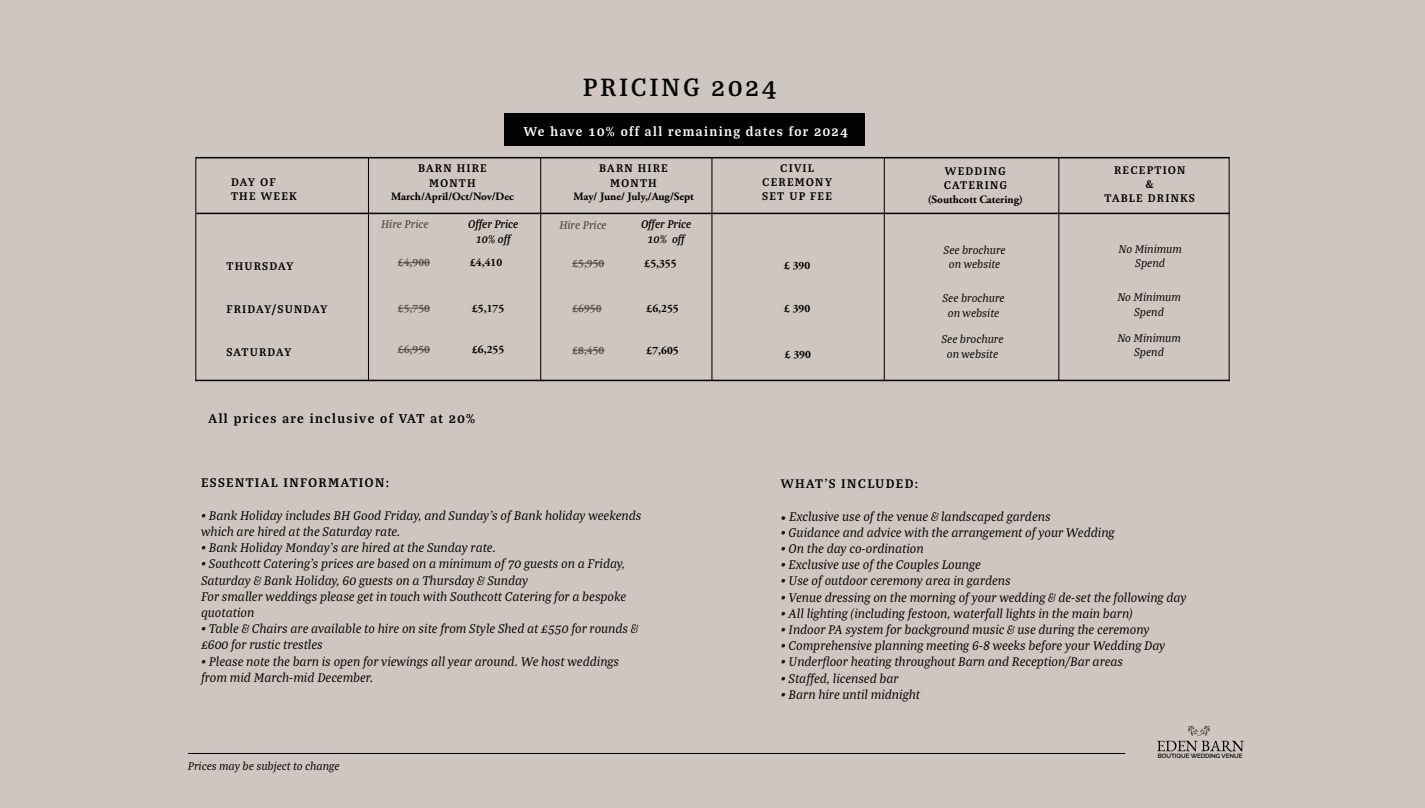
<style>
.page{position:relative;width:1425px;height:808px;background:#fff}
.page>*{position:absolute;margin:0;border:0;box-sizing:border-box;transform-origin:0 0}
.t1{font:600 27px "Bagatela";letter-spacing:.1em;color:#000}
.t2{font:700 13.95px "Bagatela";letter-spacing:.1em;color:#fff}
.t3{font:700 13.95px "Bagatela";letter-spacing:.1em;color:#000}
.t4{font:italic 13.5px/16.2px "Bagatela";color:#000}
.t5{font:700 13.5px "Bagatela";letter-spacing:.1em;color:#000}
.t6{font:italic 12px/14.4px "Bagatela";color:#000;text-align:center}
.t7{font:700 12px/14.4px "Bagatela";letter-spacing:.1em;color:#000;text-align:center}
.t8{font:italic 600 12px/14.4px "Bagatela";color:#000;text-align:center}
.t9{font:italic 600 12px "Bagatela";color:#5d514d}
.t10{font:700 11.25px "Adobe Garamond Pro";color:#000}
.t11{font:700 11.25px "Adobe Garamond Pro";color:#5d514d}
.t12{font:600 6.15px "Raleway";color:#000}
.s1{font-family:"Minion Pro";font-style:normal}
</style>
<div class="page">
<div style="left:0;top:0;width:1424px;height:808px;background:#cfc5c1"></div>
<hr style="left:368px;top:157px;width:1px;height:224px;background:#000">
<hr style="left:711px;top:157px;width:1px;height:224px;background:#000">
<hr style="left:540px;top:158px;width:1px;height:223px;background:#000">
<hr style="left:1058px;top:158px;width:1px;height:222px;background:#000">
<hr style="left:883px;top:158px;width:1px;height:223px;background:#000">
<hr style="left:1228px;top:157px;width:1px;height:224px;background:#000">
<hr style="left:188px;top:753px;width:937px;height:1px;background:#000">
<svg style="left:1157px;top:740px;width:86px;height:11px"></svg>
<img style="left:1188px;top:726px;width:21px;height:10px">
<hr style="left:398px;top:308px;width:32px;height:1px;background:#5d514d">
<hr style="left:398px;top:262px;width:32px;height:1px;background:#5d514d">
<hr style="left:398px;top:349px;width:32px;height:1px;background:#5d514d">
<div style="left:504px;top:113px;width:361px;height:33px;background:#020203"></div>
<hr style="left:195px;top:157px;width:1px;height:224px;background:#000">
<hr style="left:196px;top:213px;width:1033px;height:1px;background:#000">
<hr style="left:196px;top:157px;width:1033px;height:1px;background:#000">
<hr style="left:195px;top:380px;width:1034px;height:1px;background:#000">
<svg style="left:572px;top:308px;width:29px;height:1px"></svg>
<hr style="left:572px;top:263px;width:32px;height:1px;background:#5d514d">
<hr style="left:572px;top:350px;width:32px;height:1px;background:#5d514d">
<p class="t7" style="left:231px;top:174px;width:67px;text-align:left">DAY OF<br>THE WEEK</p>
<p class="t7" style="left:226px;top:258px;width:68px">THURSDAY</p>
<p class="t7" style="left:226px;top:301px;width:102px">FRIDAY/SUNDAY</p>
<p class="t7" style="left:226px;top:344px;width:67px">SATURDAY</p>
<h1 class="t1" style="left:583px;top:70px;width:195px">PRICING 2024</h1>
<p class="t7" style="left:418px;top:161px;width:70px">BARN HIRE<br>MONTH</p>
<p class="t10" style="left:391px;top:190px;width:124px">March/April/Oct/Nov/Dec</p>
<p class="t2" style="left:523px;top:122px;width:325px">We have 10% off all remaining dates for 2024</p>
<p class="t7" style="left:599px;top:161px;width:70px">BARN HIRE<br>MONTH</p>
<p class="t10" style="left:573px;top:190px;width:122px">May/ June/ July,/Aug/Sept</p>
<p class="t7" style="left:762px;top:160px;width:71px">CIVIL<br>CEREMONY<br>SET UP FEE</p>
<p class="t7" style="left:943px;top:163px;width:65px;text-align:left">WEDDING<br>CATERING</p>
<p class="t10" style="left:927px;top:193px;width:97px">(Southcott Catering)</p>
<p class="t9" style="left:381px;top:216px;width:49px">Hire Price</p>
<p class="t8" style="left:468px;top:216px;width:52px">Offer Price<br>10% off</p>
<p class="t9" style="left:559px;top:217px;width:49px">Hire Price</p>
<p class="t8" style="left:641px;top:217px;width:52px">Offer Price<br>10% off</p>
<p class="t11" style="left:398px;top:256px;width:34px">£4,900</p>
<p class="t10" style="left:470px;top:256px;width:34px">£4,410</p>
<p class="t11" style="left:398px;top:302px;width:34px">£5,750</p>
<p class="t10" style="left:472px;top:302px;width:34px">£5,175</p>
<p class="t11" style="left:572px;top:257px;width:34px">£5,950</p>
<p class="t10" style="left:644px;top:257px;width:34px">£5,355</p>
<p class="t11" style="left:572px;top:302px;width:31px">£6950</p>
<p class="t10" style="left:646px;top:302px;width:34px">£6,255</p>
<p class="t10" style="left:784px;top:259px;width:28px">£ 390</p>
<p class="t10" style="left:784px;top:302px;width:28px">£ 390</p>
<p class="t11" style="left:398px;top:343px;width:34px">£6,950</p>
<p class="t10" style="left:472px;top:343px;width:34px">£6,255</p>
<p class="t11" style="left:572px;top:344px;width:34px">£8,450</p>
<p class="t10" style="left:646px;top:344px;width:34px">£7,605</p>
<p class="t10" style="left:785px;top:348px;width:28px">£ 390</p>
<p class="t6" style="left:943px;top:242px;width:64px">See brochure on website</p>
<p class="t6" style="left:942px;top:290px;width:64px">See brochure on website</p>
<p class="t6" style="left:941px;top:331px;width:64px">See brochure on website</p>
<p class="t3" style="left:208px;top:409px;width:268px">All prices are inclusive of VAT at 20%</p>
<p class="t7" style="left:1104px;top:162px;width:92px">RECEPTION<br>&amp;<br>TABLE DRINKS</p>
<p class="t6" style="left:1118px;top:241px;width:65px">No Minimum<br>Spend</p>
<p class="t6" style="left:1117px;top:289px;width:65px">No Minimum<br>Spend</p>
<p class="t6" style="left:1117px;top:330px;width:65px">No Minimum<br>Spend</p>
<p class="t5" style="left:201px;top:474px;width:189px">ESSENTIAL INFORMATION:</p>
<p class="t4" style="left:201px;top:506px;width:442px">• Bank Holiday includes BH Good Friday, and Sunday’s of Bank holiday weekends which are hired at the Saturday rate.</p>
<p class="t4" style="left:201px;top:539px;width:296px">• Bank Holiday Monday’s are hired at the Sunday rate.</p>
<p class="t4" style="left:201px;top:555px;width:427px">• Southcott Catering’s prices are based on a minimum of 70 guests on a Friday, Saturday &amp; Bank Holiday, 60 guests on a Thursday &amp; Sunday<br>For smaller weddings please get in touch with Southcott Catering for a bespoke quotation</p>
<p class="t4" style="left:201px;top:620px;width:439px">• Table &amp; Chairs are available to hire on site from Style Shed at £550 for rounds &amp; £600 for rustic trestles</p>
<p class="t4" style="left:201px;top:652px;width:419px">• Please note the barn is open for viewings all year around. We host weddings from mid March-mid December.</p>
<p class="t6" style="left:188px;top:758px;width:153px">Prices may be subject to change</p>
<p class="t5" style="left:780px;top:475px;width:139px">WHAT’S INCLUDED:</p>
<p class="t4" style="left:780px;top:507px;width:271px"><span class="s1">•</span> Exclusive use of the venue &amp; landscaped gardens</p>
<p class="t4" style="left:780px;top:523px;width:335px">• Guidance and advice with the arrangement of your Wedding</p>
<p class="t4" style="left:780px;top:540px;width:144px">• On the day co-ordination</p>
<p class="t4" style="left:780px;top:556px;width:201px">• Exclusive use of the Couples Lounge</p>
<p class="t4" style="left:780px;top:572px;width:231px">• Use of outdoor ceremony area in gardens</p>
<p class="t4" style="left:780px;top:588px;width:407px">• Venue dressing on the morning of your wedding &amp; de-set the following day</p>
<p class="t4" style="left:780px;top:604px;width:353px">• All lighting (including festoon, waterfall lights in the main barn)</p>
<p class="t4" style="left:780px;top:621px;width:370px">• Indoor PA system for background music &amp; use during the ceremony</p>
<p class="t4" style="left:780px;top:637px;width:386px">• Comprehensive planning meeting 6-8 weeks before your Wedding Day</p>
<p class="t4" style="left:780px;top:653px;width:344px">• Underfloor heating throughout Barn and Reception/Bar areas</p>
<p class="t4" style="left:780px;top:669px;width:119px">• Staffed, licensed bar</p>
<p class="t4" style="left:780px;top:685px;width:141px">• Barn hire until midnight</p>
<p class="t12" style="left:1157px;top:753px;width:86px">BOUTIQUE WEDDING VENUE</p>
</div>
